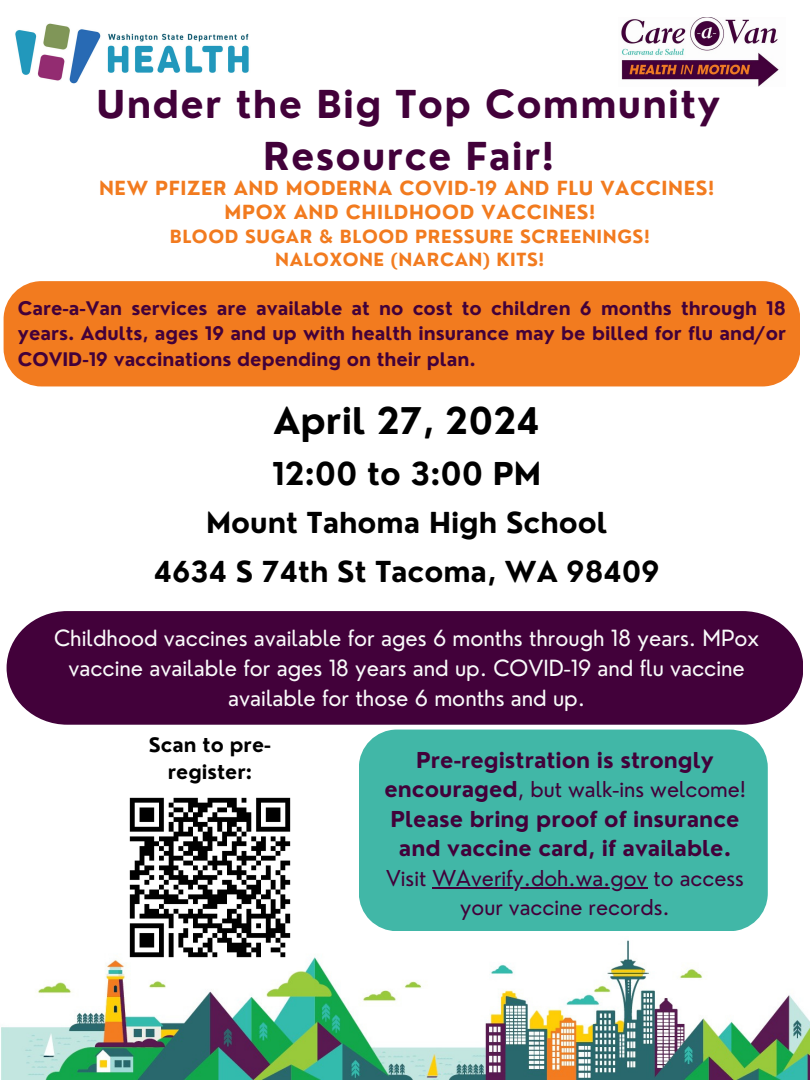
<style>
.page{position:relative;width:810px;height:1080px;background:#fff}
.page>*{position:absolute;margin:0;border:0;box-sizing:border-box;transform-origin:0 0}
.t1{font:700 37.5px/52.5px "Nourd";letter-spacing:.035em;color:#42013a;text-align:center}
.t2{font:700 35.81px "Nourd";color:#000}
.t3{font:700 30.69px "Nourd";color:#000}
.t4{font:700 28.19px "Nourd";color:#000}
.t5{font:21.75px/30px "Nourd";color:#f9fafa;text-align:center}
.t6{font:700 21.38px/29.5px "Nourd";color:#42013a;text-align:center}
.t7{font:21.38px "Nourd";color:#42013a}
.t8{font:700 19.38px/26.8px "Nourd";color:#000;text-align:center}
.t9{font:700 18.94px/24.4px "Nourd";letter-spacing:.035em;color:#f27b1f;text-align:center}
.t10{font:700 18.25px/25.3px "Nourd";color:#42013a;text-align:justify}
.t11{font:700 17.69px/23px "Nourd";letter-spacing:.035em;color:#f27b1f;text-align:center}
.s1{font-weight:400}
</style>
<div class="page">
<img style="left:621px;top:17px;width:158px;height:70px">
<img style="left:15px;top:23px;width:234px;height:61px">
<img style="left:1px;top:940px;width:809px;height:140px">
<div style="left:359px;top:730px;width:409px;height:201px;background:#41b7a7"></div>
<div style="left:7px;top:611px;width:796px;height:114px;background:#42013a"></div>
<div style="left:4px;top:281px;width:796px;height:105px;background:#f27b1f"></div>
<img style="left:125px;top:797px;width:169px;height:165px">
<hr style="left:432px;top:887px;width:39px;height:2px;background:#42013a">
<hr style="left:471px;top:887px;width:176px;height:2px;background:#42013a">
<h2 class="t1" style="left:97px;top:77px;width:625px">Under the Big Top Community<br>Resource Fair!</h2>
<h2 class="t9" style="left:99px;top:176px;width:617px">NEW PFIZER AND MODERNA COVID-19 AND FLU VACCINES!<br>MPOX AND CHILDHOOD VACCINES!</h2>
<h2 class="t11" style="left:170px;top:225px;width:482px">BLOOD SUGAR &amp; BLOOD PRESSURE SCREENINGS!<br>NALOXONE (NARCAN) KITS!</h2>
<h3 class="t10" style="left:18px;top:295px;width:770px">Care-a-Van services are available at no cost to children 6 months through 18 years. Adults, ages 19 and up with health insurance may be billed for flu and/or COVID-19 vaccinations depending on their plan.</h3>
<p class="t2" style="left:274px;top:398px;width:268px">April 27, 2024</p>
<h1 class="t3" style="left:272px;top:454px;width:270px">12:00 to 3:00 PM</h1>
<h3 class="t4" style="left:206px;top:505px;width:403px">Mount Tahoma High School</h3>
<p class="t4" style="left:154px;top:553px;width:507px">4634 S 74th St Tacoma, WA 98409</p>
<p class="t5" style="left:54px;top:623px;width:707px">Childhood vaccines available for ages 6 months through 18 years. MPox vaccine available for ages 18 years and up. COVID-19 and flu vaccine available for those 6 months and up.</p>
<h2 class="t8" style="left:149px;top:732px;width:124px">Scan to pre&shy;register:</h2>
<h3 class="t6" style="left:385px;top:745px;width:363px">Pre-registration is strongly encouraged<span class="s1">, but walk-ins welcome!<br></span>Please bring proof of insurance and vaccine card, if available.<br><span class="s1">Visit WAverify.doh.wa.gov to access</span></h3>
<p class="t7" style="left:460px;top:894px;width:211px">your vaccine records.</p>
</div>
